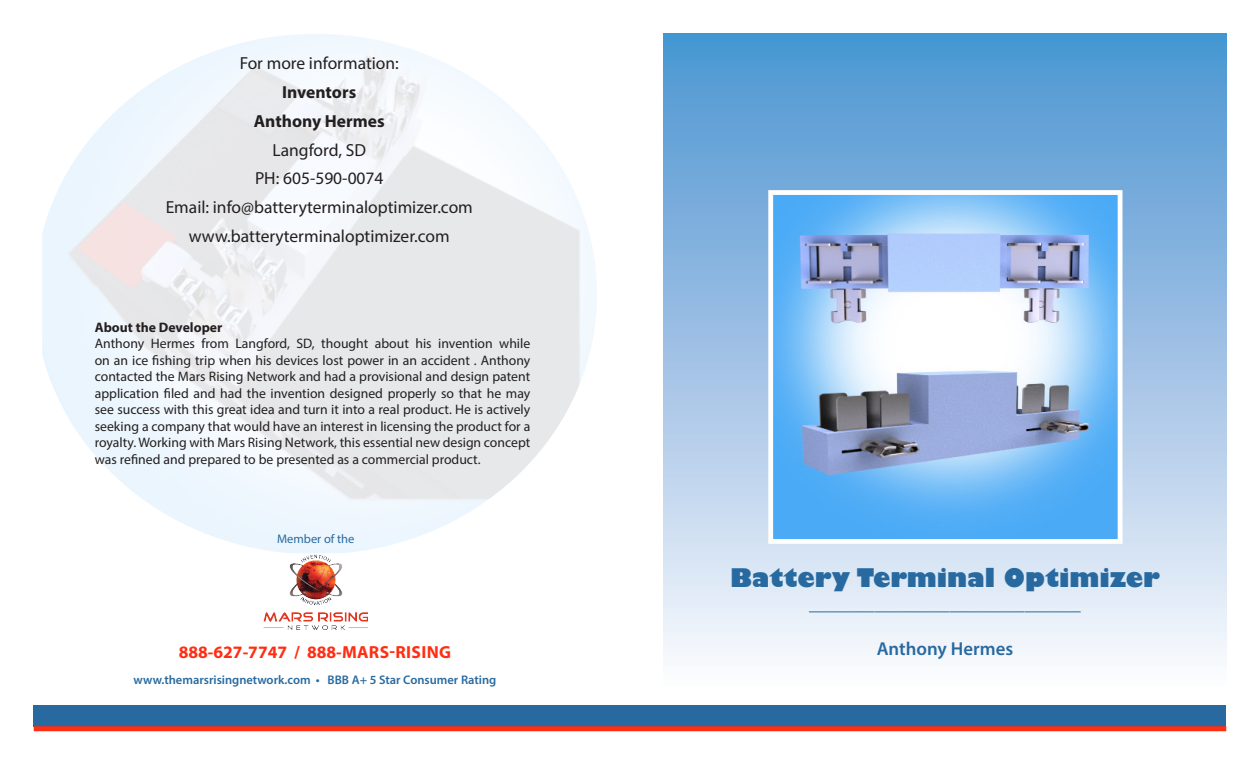
<style>
.page{position:relative;width:1260px;height:765px;background:#fff}
.page>*{position:absolute;margin:0;border:0;box-sizing:border-box;transform-origin:0 0}
.t1{font:800 25px "Gill Sans";color:#286aa0}
.t2{font:600 18.75px "Myriad Pro";color:#286aa0}
.t3{font:17.5px "Myriad Pro";color:#231f20}
.t4{font:700 17.5px "Myriad Pro";color:#ff2e12}
.t5{font:700 17.5px "Myriad Pro";color:#231f20}
.t6{font:13.75px/16.5px "Myriad Pro";color:#231f20;text-align:justify}
.t7{font:700 13.75px "Myriad Pro";color:#231f20}
.t8{font:600 12.5px "Myriad Pro";color:#286aa0}
.t9{font:12.5px "Myriad Pro";color:#286aa0}
</style>
<div class="page">
<div style="left:664px;top:34px;width:562px;height:655px;background:linear-gradient(to bottom,#4992d1,#fcf9fd)"></div>
<div style="left:34px;top:705px;width:1192px;height:21px;background:#286aa0"></div>
<div style="left:34px;top:726px;width:1192px;height:5px;background:#ff2e12"></div>
<img style="left:774px;top:196px;width:343px;height:342px">
<div style="left:768px;top:190px;width:355px;height:354px;border:5px solid #fff"></div>
<img style="left:264px;top:554px;width:104px;height:75px">
<p class="t3" style="left:240px;top:53px;width:161px">For more information:</p>
<p class="t5" style="left:282px;top:81px;width:76px">Inventors</p>
<p class="t5" style="left:254px;top:110px;width:132px">Anthony Hermes</p>
<p class="t3" style="left:272px;top:139px;width:95px">Langford, SD</p>
<p class="t3" style="left:255px;top:168px;width:130px">PH: 605-590-0074</p>
<p class="t3" style="left:166px;top:196px;width:309px">Email: info@batteryterminaloptimizer.com</p>
<p class="t3" style="left:189px;top:225px;width:262px">www.batteryterminaloptimizer.com</p>
<p class="t7" style="left:95px;top:318px;width:129px">About the Developer</p>
<p class="t6" style="left:95px;top:335px;width:437px">Anthony Hermes from Langford, SD, thought about his invention while on an ice fishing trip when his devices lost power in an accident . Anthony contacted the Mars Rising Network and had a provisional and design patent application filed and had the invention designed properly so that he may see success with this great idea and turn it into a real product. He is actively seeking a company that would have an interest in licensing the product for a royalty. Working with Mars Rising Network, this essential new design concept was refined and prepared to be presented as a commercial product.</p>
<p class="t9" style="left:277px;top:531px;width:79px">Member of the</p>
<p class="t4" style="left:179px;top:640px;width:274px">888-627-7747 / 888-MARS-RISING</p>
<p class="t8" style="left:134px;top:672px;width:364px">www.themarsrisingnetwork.com • BBB A+ 5 Star Consumer Rating</p>
<p class="t1" style="left:730px;top:563px;width:431px">Battery Terminal Optimizer</p>
<p class="t2" style="left:809px;top:592px;width:273px">_____________________________</p>
<p class="t2" style="left:877px;top:637px;width:138px">Anthony Hermes</p>
</div>
